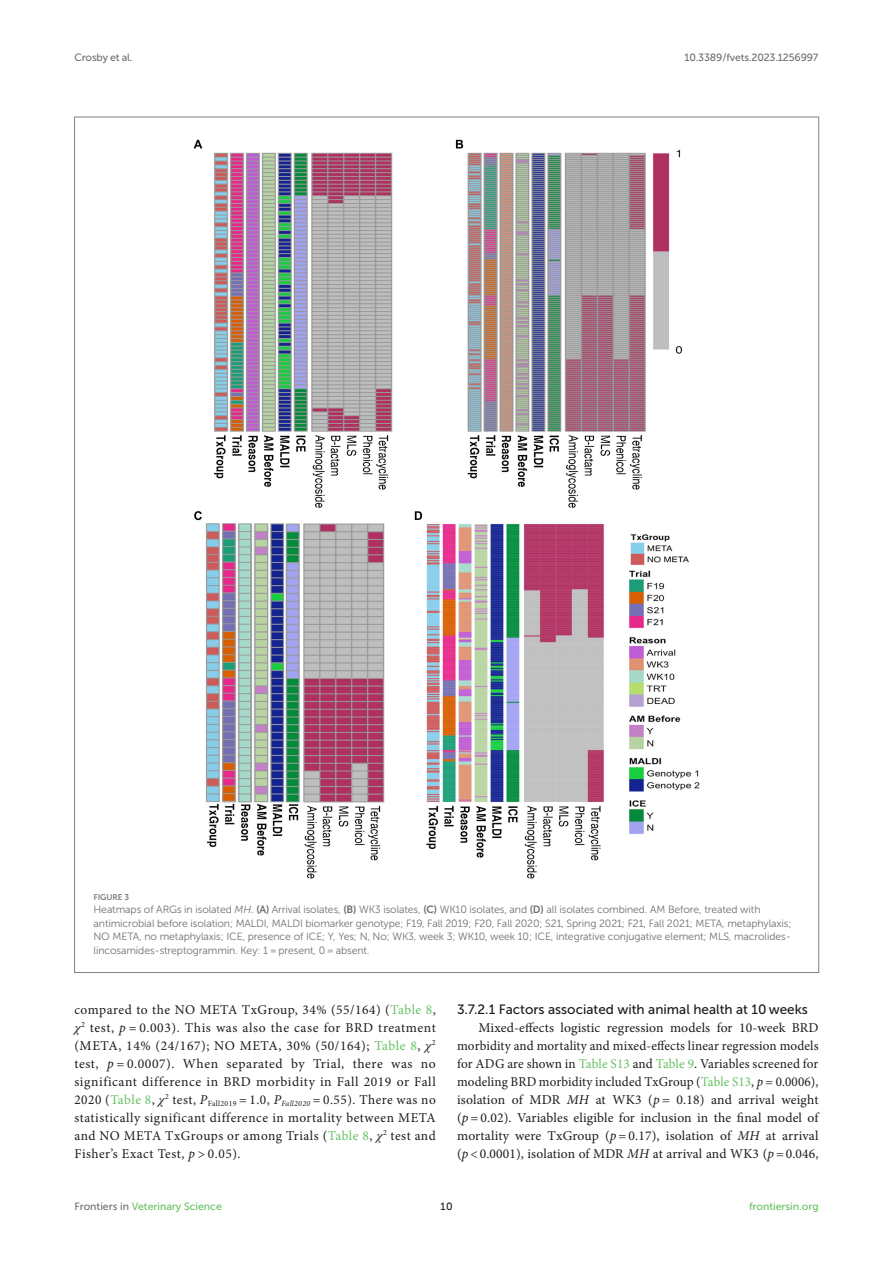
<style>
.page{position:relative;width:893px;height:1263px;background:#fff}
.page>*{position:absolute;margin:0;border:0;box-sizing:border-box;transform-origin:0 0}
.TEXT_FLUSH{font:13.5px/18px "Minion Pro";letter-spacing:.015em;color:#1b1c1b;text-align:justify}
.HEAD_4{font:13.5px "Museo Sans 500";color:#1b1c1b}
.FIG_LEG{font:10.5px/13.5px "Museo Sans 300";letter-spacing:-.01em;color:#706f70}
.t1{font:10.5px "Museo Sans 500";color:#65c161}
.t2{font:10.5px "Museo Sans 500";letter-spacing:-.015em;color:#706f70}
.t3{font:10.5px "Museo Sans 500";color:#1b1c1b}
.FIG_HD{font:8.25px "Museo Sans 700";letter-spacing:-.01em;color:#7e7f7f}
.s1{font-style:italic}
.s2{font-family:"Museo Sans 700"}
.s3{color:#65c161}
.s4{font-family:"STIX General";font-style:italic}
.s5{color:#706f70}
</style>
<div class="page">
<img style="left:193px;top:139px;width:507px;height:740px">
<p class="t2" style="left:74px;top:51px;width:60px">Crosby et al.</p>
<p class="t2" style="left:684px;top:51px;width:135px">10.3389/fvets.2023.1256997</p>
<p class="FIG_HD" style="left:94px;top:892px;width:37px">FIGURE 3</p>
<p class="FIG_LEG" style="left:94px;top:903px;width:700px">Heatmaps of ARGs in isolated <span class="s1">MH</span>. <span class="s2">(A)</span> Arrival isolates, <span class="s2">(B)</span> WK3 isolates, <span class="s2">(C)</span> WK10 isolates, and <span class="s2">(D)</span> all isolates combined. AM Before, treated with antimicrobial before isolation; MALDI, MALDI biomarker genotype; F19, Fall 2019; F20, Fall 2020; S21, Spring 2021; F21, Fall 2021; META, metaphylaxis; NO META, no metaphylaxis; ICE, presence of ICE; Y, Yes; N, No; WK3, week 3; WK10, week 10; ICE, integrative conjugative element; MLS, macrolides&shy;lincosamides-streptogrammin. Key: 1 = present, 0 = absent.</p>
<p class="TEXT_FLUSH" style="left:74px;top:1001px;width:363px">compared to the NO META TxGroup, 34% (55/164) (<span class="s3">Table 8</span>, <span class="s4">χ</span><sup>2</sup> test, <span class="s1">p</span> = 0.003). This was also the case for BRD treatment (META, 14% (24/167); NO META, 30% (50/164); <span class="s3">Table 8</span>, <span class="s4">χ</span><sup>2 </sup>test, <span class="s1">p</span> = 0.0007). When separated by Trial, there was no significant difference in BRD morbidity in Fall 2019 or Fall 2020 (<span class="s3">Table 8</span>, <span class="s4">χ</span><sup>2</sup> test, <span class="s1">P</span><sub>Fall2019</sub> = 1.0, <span class="s1">P</span><sub>Fall2020</sub> = 0.55). There was no statistically significant difference in mortality between META and NO META TxGroups or among Trials (<span class="s3">Table 8</span>, <span class="s4">χ</span><sup>2</sup> test and Fisher’s Exact Test, <span class="s1">p</span> &gt; 0.05).</p>
<p class="HEAD_4" style="left:457px;top:1002px;width:352px">3.7.2.1 Factors associated with animal health at 10 weeks</p>
<p class="TEXT_FLUSH" style="left:457px;top:1019px;width:363px;text-indent:21px">Mixed-effects logistic regression models for 10-week BRD morbidity and mortality and mixed-effects linear regression models for ADG are shown in <span class="s3">Table S13</span> and <span class="s3">Table 9</span>. Variables screened for modeling BRD morbidity included TxGroup (<span class="s3">Table S13</span>, <span class="s1">p=</span> 0.0006), isolation of MDR <span class="s1">MH</span> at WK3 (<span class="s1">p=</span> 0.18) and arrival weight (<span class="s1">p</span>= 0.02). Variables eligible for inclusion in the final model of mortality were TxGroup (<span class="s1">p</span>=0.17), isolation of <span class="s1">MH</span> at arrival (<span class="s1">p</span> &lt; 0.0001), isolation of MDR <span class="s1">MH</span> at arrival and WK3 (<span class="s1">p</span> = 0.046,</p>
<p class="t1" style="left:74px;top:1200px;width:149px"><span class="s5">Frontiers in</span> Veterinary Science</p>
<p class="t3" style="left:440px;top:1200px;width:14px">10</p>
<p class="t1" style="left:749px;top:1200px;width:71px">frontiersin.org</p>
</div>
